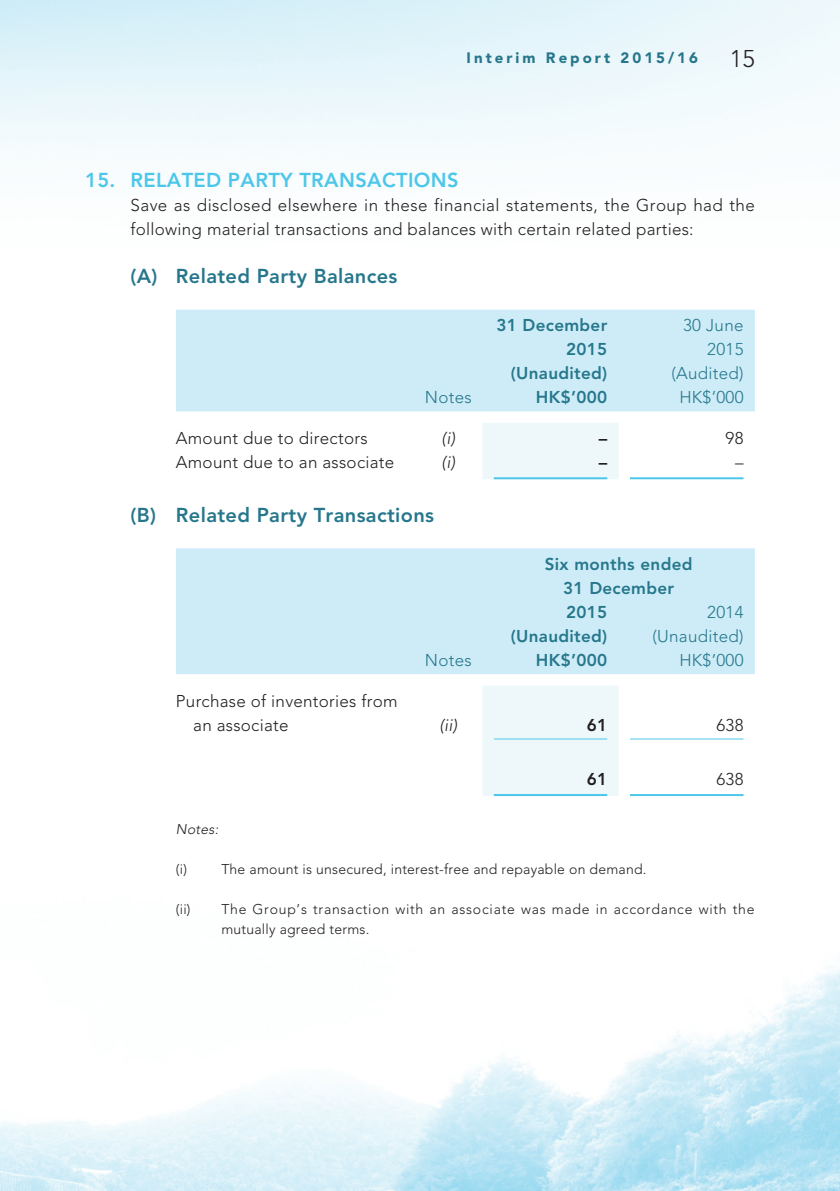
<style>
.page{position:relative;width:840px;height:1191px;background:#fff}
.page>*{position:absolute;margin:0;border:0;box-sizing:border-box;transform-origin:0 0}
.t1{font:300 24px "Avenir LT Std";color:#231f20}
._02_H2{font:800 20px "Avenir LT Std";letter-spacing:.02em;color:#26778c}
._01_H1{font:800 20px "Avenir LT Std";letter-spacing:.02em;color:#4dc7e9}
._00_txt{font:300 17px/24px "Avenir LT Std";letter-spacing:.015em;color:#231f20}
._50_Table_txt{font:300 17px/24px "Avenir LT Std";letter-spacing:.015em;color:#231f20}
._50_Table_txt-2{font:800 17px "Avenir LT Std";letter-spacing:.02em;color:#26778c}
._50_Table_txt-3{font:300 17px "Avenir LT Std";letter-spacing:.015em;color:#26778c}
._50_Table_txt-4{font:italic 300 17px "Avenir LT Std";color:#231f20}
._50_Table_txt-5{font:800 17px "Avenir LT Std";color:#231f20}
.t2{font:900 15px "Avenir LT Std";letter-spacing:.2em;color:#26778c}
._06_Notes{font:300 14px/20px "Avenir LT Std";letter-spacing:.055em;color:#231f20}
._06_Notes-2{font:300 14px "Avenir LT Std";letter-spacing:.015em;color:#231f20}
._06_Notes-3{font:italic 300 14px "Avenir LT Std";letter-spacing:.015em;color:#231f20}
</style>
<div class="page">
<img style="left:0;top:0;width:839px;height:1191px">
<div style="left:176px;top:310px;width:578px;height:101px;background:#cdecf7"></div>
<div style="left:482px;top:423px;width:136px;height:56px;background:#eef8fb"></div>
<hr style="left:493px;top:477px;width:114px;height:2px;background:#4dc7e9">
<hr style="left:629px;top:477px;width:114px;height:2px;background:#4dc7e9">
<div style="left:176px;top:548px;width:578px;height:126px;background:#cdecf7"></div>
<div style="left:482px;top:685px;width:136px;height:111px;background:#eef8fb"></div>
<hr style="left:493px;top:738px;width:114px;height:1px;background:#4dc7e9">
<hr style="left:629px;top:738px;width:114px;height:1px;background:#4dc7e9">
<hr style="left:493px;top:794px;width:114px;height:2px;background:#4dc7e9">
<hr style="left:629px;top:794px;width:114px;height:2px;background:#4dc7e9">
<p class="t2" style="left:466px;top:49px;width:233px">Interim Report 2015/16</p>
<h1 class="t1" style="left:729px;top:45px;width:26px">15</h1>
<p class="_01_H1" style="left:85px;top:168px;width:375px">15. RELATED PARTY TRANSACTIONS</p>
<p class="_00_txt" style="left:130px;top:193px;width:625px">Save as disclosed elsewhere in these financial statements, the Group had the following material transactions and balances with certain related parties:</p>
<p class="_02_H2" style="left:130px;top:264px;width:268px">(A) Related Party Balances</p>
<p class="_50_Table_txt-2" style="left:496px;top:315px;width:112px">31 December</p>
<p class="_50_Table_txt-2" style="left:565px;top:339px;width:43px">2015</p>
<p class="_50_Table_txt-3" style="left:682px;top:315px;width:62px">30 June</p>
<p class="_50_Table_txt-3" style="left:707px;top:339px;width:38px">2015</p>
<p class="_50_Table_txt-2" style="left:510px;top:363px;width:98px">(Unaudited)</p>
<p class="_50_Table_txt-3" style="left:671px;top:363px;width:74px">(Audited)</p>
<p class="_50_Table_txt-3" style="left:425px;top:387px;width:48px">Notes</p>
<p class="_50_Table_txt-2" style="left:535px;top:387px;width:73px">HK$’000</p>
<p class="_50_Table_txt-3" style="left:679px;top:387px;width:66px">HK$’000</p>
<p class="_50_Table_txt" style="left:176px;top:426px;width:193px">Amount due to directors</p>
<p class="_50_Table_txt-4" style="left:441px;top:428px;width:15px">(i)</p>
<p class="_50_Table_txt-5" style="left:598px;top:428px;width:10px">–</p>
<p class="_50_Table_txt" style="left:725px;top:426px;width:19px">98</p>
<p class="_50_Table_txt" style="left:176px;top:450px;width:220px">Amount due to an associate</p>
<p class="_50_Table_txt-4" style="left:441px;top:452px;width:15px">(i)</p>
<p class="_50_Table_txt-5" style="left:598px;top:452px;width:10px">–</p>
<p class="_50_Table_txt" style="left:734px;top:450px;width:10px">–</p>
<p class="_02_H2" style="left:130px;top:503px;width:305px">(B) Related Party Transactions</p>
<p class="_50_Table_txt-2" style="left:544px;top:553px;width:149px">Six months ended</p>
<p class="_50_Table_txt-2" style="left:563px;top:577px;width:112px">31 December</p>
<p class="_50_Table_txt-2" style="left:565px;top:601px;width:43px">2015</p>
<p class="_50_Table_txt-3" style="left:707px;top:601px;width:38px">2014</p>
<p class="_50_Table_txt-2" style="left:510px;top:625px;width:98px">(Unaudited)</p>
<p class="_50_Table_txt-3" style="left:652px;top:625px;width:92px">(Unaudited)</p>
<p class="_50_Table_txt-3" style="left:425px;top:649px;width:48px">Notes</p>
<p class="_50_Table_txt-2" style="left:535px;top:649px;width:73px">HK$’000</p>
<p class="_50_Table_txt-3" style="left:679px;top:649px;width:66px">HK$’000</p>
<p class="_50_Table_txt" style="left:193px;top:689px;width:206px;text-indent:-17px">Purchase of inventories from an associate</p>
<p class="_50_Table_txt-4" style="left:439px;top:714px;width:19px">(ii)</p>
<p class="_50_Table_txt-5" style="left:586px;top:714px;width:22px">61</p>
<p class="_50_Table_txt" style="left:716px;top:713px;width:29px">638</p>
<p class="_50_Table_txt-5" style="left:586px;top:768px;width:22px">61</p>
<p class="_50_Table_txt" style="left:716px;top:767px;width:29px">638</p>
<p class="_06_Notes-3" style="left:176px;top:821px;width:44px">Notes:</p>
<p class="_06_Notes-2" style="left:176px;top:861px;width:13px">(i)</p>
<p class="_06_Notes-2" style="left:221px;top:861px;width:426px">The amount is unsecured, interest-free and repayable on demand.</p>
<p class="_06_Notes" style="left:221px;top:899px;width:534px;text-indent:-45px">(ii) The Group’s transaction with an associate was made in accordance with the mutually agreed terms.</p>
</div>
